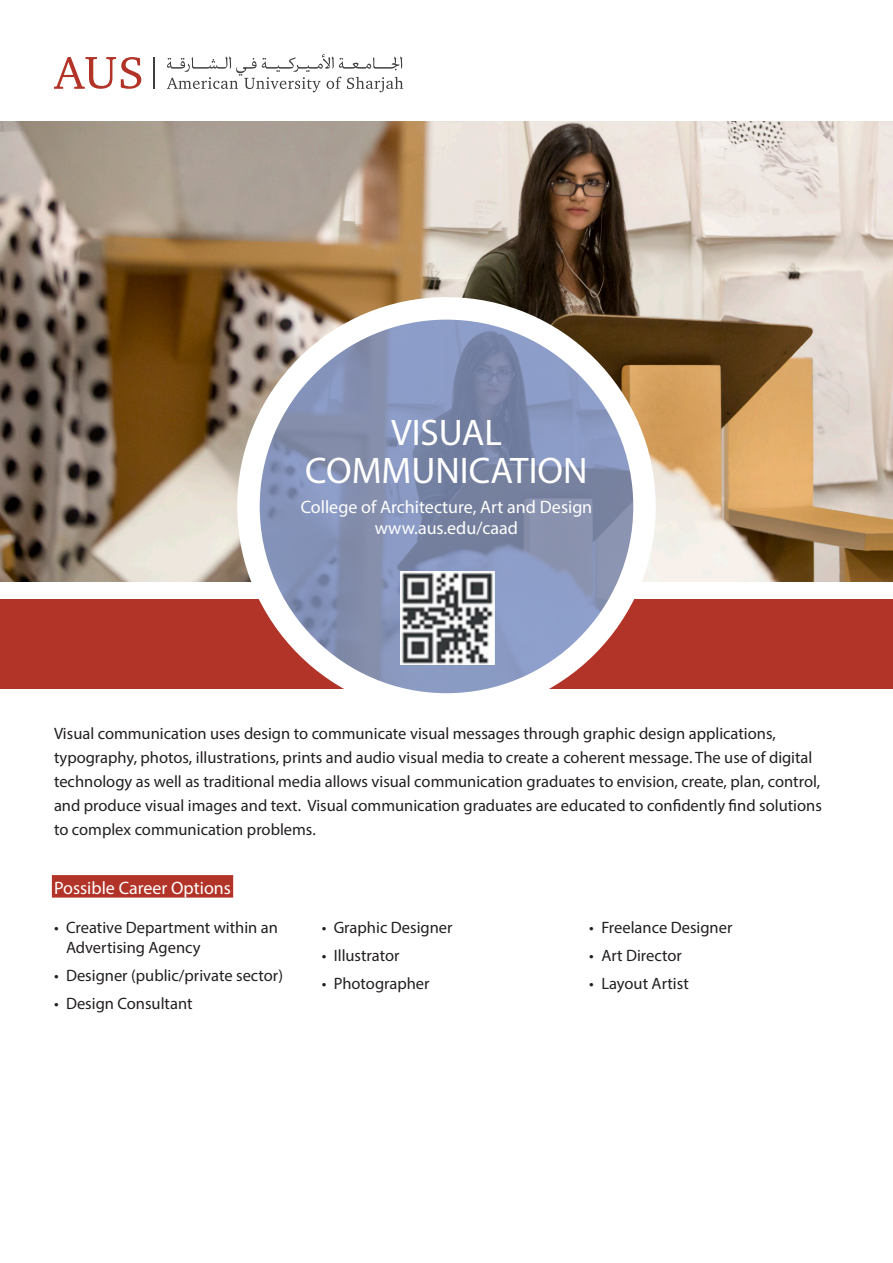
<style>
.page{position:relative;width:893px;height:1263px;background:#fff}
.page>*{position:absolute;margin:0;border:0;box-sizing:border-box;transform-origin:0 0}
.t1{font:37.2px/38.5px "Myriad Pro";color:#fff;text-align:center}
.t2{font:18px "Myriad Pro";color:#fff}
.t3{font:16.5px/24px "Myriad Pro";color:#231f20}
</style>
<div class="page">
<div style="left:0;top:600px;width:893px;height:89px;background:#b23428"></div>
<img style="left:0;top:121px;width:893px;height:461px">
<hr style="left:153px;top:57px;width:2px;height:32px;background:#3e3e3f">
<svg style="left:54px;top:57px;width:87px;height:32px"></svg>
<svg style="left:167px;top:54px;width:236px;height:38px"></svg>
<div style="left:52px;top:875px;width:181px;height:22px;background:#b23428"></div>
<img style="left:248px;top:308px;width:396px;height:396px;border-radius:196px">
<div style="left:237px;top:297px;width:419px;height:419px;border:22px solid #fff;border-radius:50%"></div>
<img style="left:400px;top:572px;width:94px;height:93px">
<p class="t1" style="left:305px;top:412px;width:284px">VISUAL<br>COMMUNICATION</p>
<p class="t2" style="left:301px;top:495px;width:293px">College of Architecture, Art and Design</p>
<p class="t2" style="left:375px;top:517px;width:145px">www.aus.edu/caad</p>
<p class="t3" style="left:54px;top:721px;width:769px">Visual communication uses design to communicate visual messages through graphic design applications, typography, photos, illustrations, prints and audio visual media to create a coherent message. The use of digital technology as well as traditional media allows visual communication graduates to envision, create, plan, control, and produce visual images and text. Visual communication graduates are educated to confidently find solutions to complex communication problems.</p>
<p class="t2" style="left:54px;top:877px;width:179px">Possible Career Options</p>
<p class="t3" style="left:66px;top:917px;width:214px;line-height:19.8px;text-indent:-12px">• Creative Department within an<br>Advertising Agency</p>
<p class="t3" style="left:54px;top:963px;width:231px">• Designer (public/private sector(</p>
<p class="t3" style="left:54px;top:991px;width:140px">• Design Consultant</p>
<p class="t3" style="left:322px;top:915px;width:132px">• Graphic Designer</p>
<p class="t3" style="left:322px;top:943px;width:79px">• Illustrator</p>
<p class="t3" style="left:322px;top:971px;width:109px">• Photographer</p>
<p class="t3" style="left:589px;top:915px;width:145px">• Freelance Designer</p>
<p class="t3" style="left:589px;top:943px;width:94px">• Art Director</p>
<p class="t3" style="left:589px;top:971px;width:101px">• Layout Artist</p>
</div>
